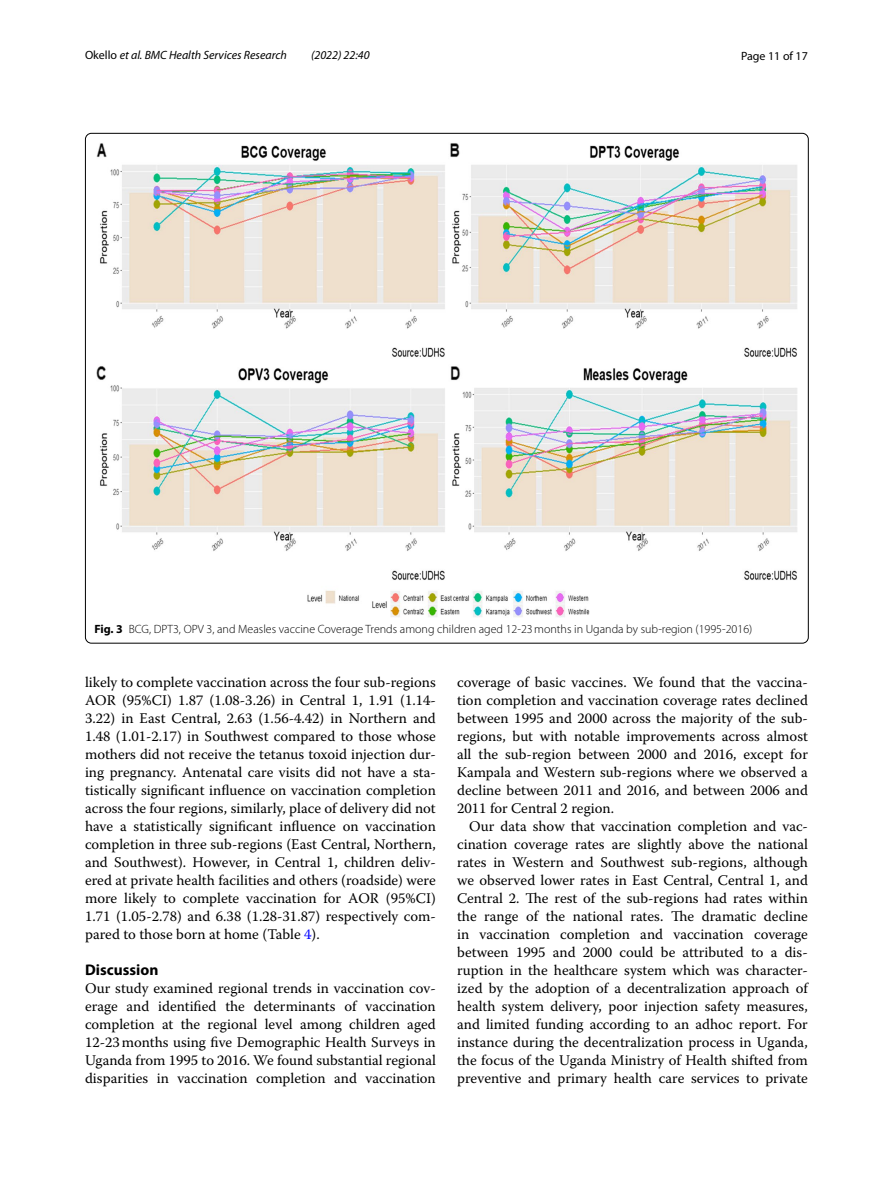
<style>
.page{position:relative;width:893px;height:1187px;background:#fff}
.page>*{position:absolute;margin:0;border:0;box-sizing:border-box;transform-origin:0 0}
.t1{font:700 15.45px "Myriad Pro";color:#000}
.t2{font:14.7px/18px "Warnock Pro";color:#000;text-align:justify}
.t3{font:300 12px "Myriad Pro";color:#000}
.t4{font:italic 12px "Myriad Pro";color:#000}
.t5{font:12px "Myriad Pro";color:#000}
.s1{font-style:normal}
.s2{font-weight:700}
.s3{color:#00f}
</style>
<div class="page">
<img style="left:97px;top:143px;width:700px;height:474px">
<p class="t4" style="left:85px;top:48px;width:203px"><span class="s1">Okello</span> et al. BMC Health Services Research</p>
<p class="t4" style="left:311px;top:48px;width:60px">(2022) 22:40</p>
<p class="t5" style="left:741px;top:48px;width:68px">Page 11 of 17</p>
<p class="t3" style="left:94px;top:622px;width:659px"><span class="s2">Fig. 3</span> BCG, DPT3, OPV 3, and Measles vaccine Coverage Trends among children aged 12-23months in Uganda by sub-region (1995-2016)</p>
<p class="t2" style="left:85px;top:672px;width:352px">likely to complete vaccination across the four sub-regions AOR (95%CI) 1.87 (1.08-3.26) in Central 1, 1.91 (1.14- 3.22) in East Central, 2.63 (1.56-4.42) in Northern and 1.48 (1.01-2.17) in Southwest compared to those whose mothers did not receive the tetanus toxoid injection dur&shy;ing pregnancy. Antenatal care visits did not have a sta&shy;tistically significant influence on vaccination completion across the four regions, similarly, place of delivery did not have a statistically significant influence on vaccination completion in three sub-regions (East Central, Northern, and Southwest). However, in Central 1, children deliv&shy;ered at private health facilities and others (roadside) were more likely to complete vaccination for AOR (95%CI)<br>1.71 (1.05-2.78) and 6.38 (1.28-31.87) respectively com&shy;pared to those born at home (Table <span class="s3">4</span>).</p>
<p class="t1" style="left:85px;top:959px;width:75px">Discussion</p>
<p class="t2" style="left:85px;top:978px;width:352px">Our study examined regional trends in vaccination cov&shy;erage and identified the determinants of vaccination completion at the regional level among children aged 12-23months using five Demographic Health Surveys in Uganda from 1995 to 2016. We found substantial regional disparities in vaccination completion and vaccination</p>
<p class="t2" style="left:457px;top:672px;width:352px">coverage of basic vaccines. We found that the vaccina&shy;tion completion and vaccination coverage rates declined between 1995 and 2000 across the majority of the sub&shy;regions, but with notable improvements across almost all the sub-region between 2000 and 2016, except for Kampala and Western sub-regions where we observed a decline between 2011 and 2016, and between 2006 and 2011 for Central 2 region.</p>
<p class="t2" style="left:457px;top:816px;width:352px;text-indent:12px">Our data show that vaccination completion and vac&shy;cination coverage rates are slightly above the national rates in Western and Southwest sub-regions, although we observed lower rates in East Central, Central 1, and Central 2. The rest of the sub-regions had rates within the range of the national rates. The dramatic decline in vaccination completion and vaccination coverage between 1995 and 2000 could be attributed to a dis&shy;ruption in the healthcare system which was character&shy;ized by the adoption of a decentralization approach of health system delivery, poor injection safety measures, and limited funding according to an adhoc report. For instance during the decentralization process in Uganda, the focus of the Uganda Ministry of Health shifted from preventive and primary health care services to private</p>
</div>
